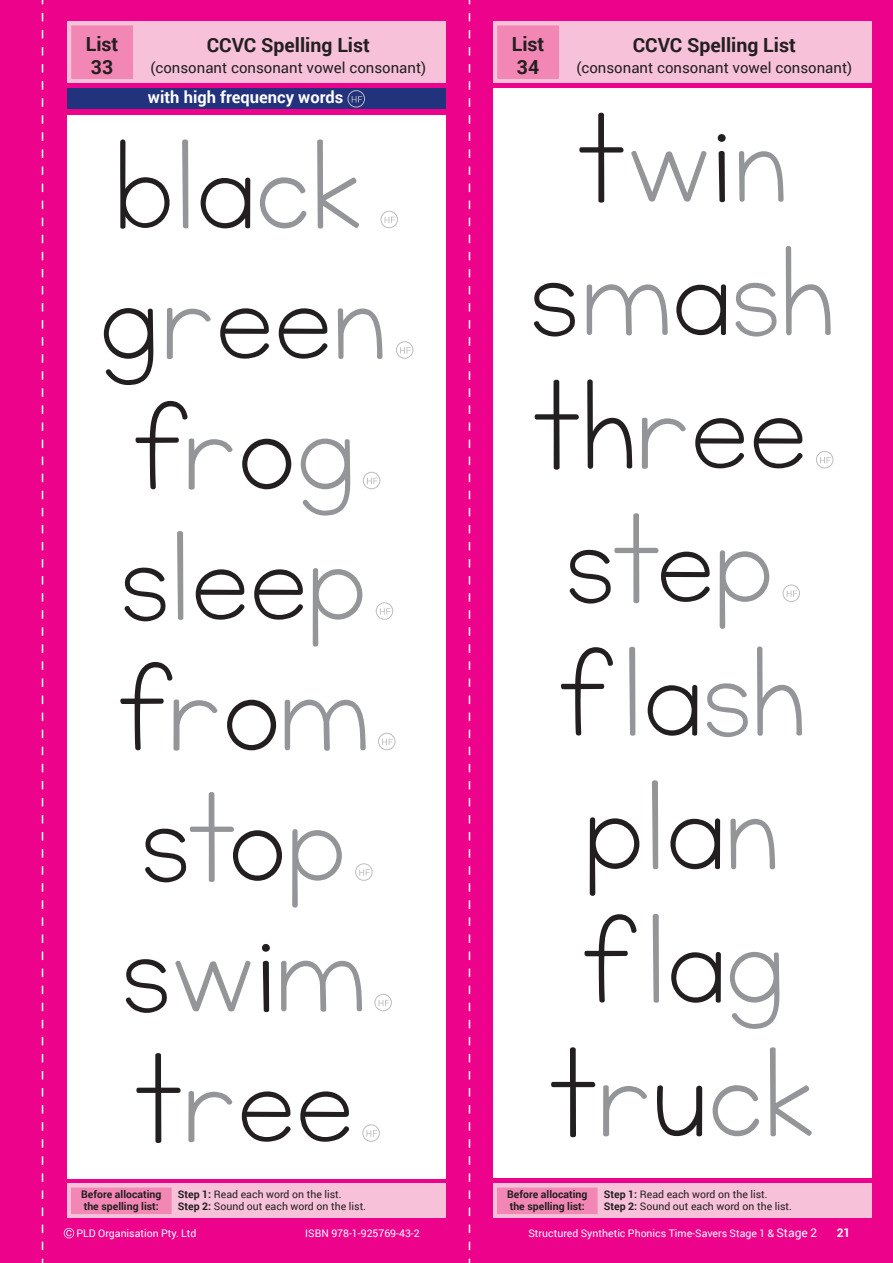
<style>
.page{position:relative;width:893px;height:1263px;background:#ed028c}
.page>*{position:absolute;margin:0;border:0;box-sizing:border-box;transform-origin:0 0}
.t1{font:150px/133.5px "KG Neatly Printed";color:#231f20;text-align:center}
.t2{font:700 19.5px/23.4px "Roboto";color:#231f20}
.t3{font:700 16.5px "Roboto";color:#fff}
.t4{font:15px "Roboto";color:#231f20}
.t5{font:700 12px "Roboto";color:#fff}
.t6{font:10.5px/12px "Roboto";color:#231f20}
.t7{font:10.5px "Roboto";color:#fff}
.t8{font:700 10.5px/12.6px "Roboto";color:#231f20}
.s1{color:#939598}
.s2{font-weight:700}
.s3{font-size:12px}
</style>
<div class="page">
<div style="left:493px;top:88px;width:379px;height:1090px;background:#fff"></div>
<svg style="left:820px;top:457px;width:11px;height:6px"></svg>
<div style="left:816px;top:451px;width:17px;height:17px;border:1px solid #bcbdc0;border-radius:50%"></div>
<svg style="left:787px;top:590px;width:10px;height:7px"></svg>
<div style="left:782px;top:584px;width:18px;height:18px;border:1px solid #bcbdc0;border-radius:50%"></div>
<div style="left:493px;top:21px;width:379px;height:62px;background:#f7c1d9"></div>
<div style="left:498px;top:26px;width:60px;height:52px;background:#f287b6"></div>
<div style="left:497px;top:26px;width:62px;height:52px;border:1px solid #f287b6"></div>
<div style="left:493px;top:1184px;width:379px;height:34px;background:#f7c1d9"></div>
<div style="left:497px;top:1188px;width:100px;height:25px;background:#f287b6"></div>
<div style="left:497px;top:1188px;width:100px;height:26px;border:1px solid #f287b6"></div>
<div style="left:67px;top:21px;width:379px;height:62px;background:#f7c1d9"></div>
<div style="left:67px;top:115px;width:379px;height:1063px;background:#fff"></div>
<svg style="left:385px;top:217px;width:10px;height:6px"></svg>
<div style="left:380px;top:211px;width:18px;height:17px;border:1px solid #bcbdc0;border-radius:50%"></div>
<svg style="left:400px;top:347px;width:11px;height:7px"></svg>
<div style="left:396px;top:341px;width:17px;height:18px;border:1px solid #bcbdc0;border-radius:50%"></div>
<svg style="left:367px;top:478px;width:11px;height:6px"></svg>
<div style="left:363px;top:472px;width:17px;height:17px;border:1px solid #bcbdc0;border-radius:50%"></div>
<svg style="left:380px;top:608px;width:10px;height:7px"></svg>
<div style="left:376px;top:602px;width:17px;height:18px;border:1px solid #bcbdc0;border-radius:50%"></div>
<svg style="left:382px;top:739px;width:11px;height:6px"></svg>
<div style="left:378px;top:733px;width:17px;height:17px;border:1px solid #bcbdc0;border-radius:50%"></div>
<svg style="left:359px;top:869px;width:11px;height:7px"></svg>
<div style="left:355px;top:863px;width:18px;height:18px;border:1px solid #bcbdc0;border-radius:50%"></div>
<svg style="left:379px;top:1000px;width:10px;height:6px"></svg>
<div style="left:374px;top:994px;width:18px;height:17px;border:1px solid #bcbdc0;border-radius:50%"></div>
<svg style="left:366px;top:1130px;width:11px;height:7px"></svg>
<div style="left:362px;top:1124px;width:18px;height:18px;border:1px solid #bcbdc0;border-radius:50%"></div>
<div style="left:67px;top:1184px;width:379px;height:34px;background:#f7c1d9"></div>
<div style="left:72px;top:1188px;width:99px;height:25px;background:#f287b6"></div>
<div style="left:71px;top:1188px;width:100px;height:26px;border:1px solid #f287b6"></div>
<div style="left:72px;top:26px;width:61px;height:52px;background:#f287b6"></div>
<div style="left:67px;top:88px;width:379px;height:21px;background:#22327d"></div>
<svg style="left:352px;top:96px;width:10px;height:6px"></svg>
<div style="left:347px;top:90px;width:18px;height:18px;border:1px solid #bcbdc0;border-radius:50%"></div>
<svg style="left:469px;top:0;width:1px;height:1263px"></svg>
<svg style="left:42px;top:0;width:1px;height:1263px"></svg>
<svg style="left:64px;top:1228px;width:10px;height:10px"></svg>
<h2 class="t2" style="left:86px;top:31px;width:34px">List<br>33</h2>
<h2 class="t2" style="left:207px;top:32px;width:165px">CCVC Spelling List</h2>
<h3 class="t4" style="left:150px;top:57px;width:277px">(consonant consonant vowel consonant)</h3>
<h3 class="t3" style="left:148px;top:86px;width:197px">with high frequency words</h3>
<h1 class="t1" style="left:100px;top:125px;width:290px;line-height:130.5px;text-align:left">b<span class="s1">l</span>a<span class="s1">ck </span>g<span class="s1">r</span>ee<span class="s1">n </span>f<span class="s1">r</span>o<span class="s1">g </span>s<span class="s1">l</span>ee<span class="s1">p </span>f<span class="s1">r</span>o<span class="s1">m </span>s<span class="s1">t</span>o<span class="s1">p </span>s<span class="s1">w</span>i<span class="s1">m </span>t<span class="s1">r</span>ee</h1>
<p class="t8" style="left:81px;top:1187px;width:82px">Before allocating the spelling list:</p>
<p class="t6" style="left:178px;top:1188px;width:190px"><span class="s2">Step 1:</span> Read each word on the list.<br><span class="s2">Step 2:</span> Sound out each word on the list.</p>
<h2 class="t2" style="left:512px;top:31px;width:34px">List<br>34</h2>
<h2 class="t2" style="left:633px;top:32px;width:165px">CCVC Spelling List</h2>
<h3 class="t4" style="left:576px;top:57px;width:277px">(consonant consonant vowel consonant)</h3>
<h1 class="t1" style="left:529px;top:96px;width:308px">t<span class="s1">w</span>i<span class="s1">n </span>s<span class="s1">m</span>a<span class="s1">sh </span>th<span class="s1">r</span>ee s<span class="s1">t</span>e<span class="s1">p </span>f<span class="s1">l</span>a<span class="s1">sh </span>p<span class="s1">l</span>a<span class="s1">n </span>f<span class="s1">l</span>a<span class="s1">g </span>t<span class="s1">r</span>u<span class="s1">ck</span></h1>
<p class="t8" style="left:507px;top:1187px;width:82px">Before allocating the spelling list:</p>
<p class="t6" style="left:604px;top:1188px;width:190px"><span class="s2">Step 1:</span> Read each word on the list.<br><span class="s2">Step 2:</span> Sound out each word on the list.</p>
<p class="t7" style="left:77px;top:1226px;width:121px">PLD Organisation Pty. Ltd</p>
<p class="t7" style="left:305px;top:1226px;width:116px">ISBN 978-1-925769-43-2</p>
<p class="t7" style="left:528px;top:1226px;width:290px">Structured Synthetic Phonics Time-Savers Stage 1 &amp; <span class="s3">Stage 2</span></p>
<p class="t5" style="left:837px;top:1224px;width:15px">21</p>
</div>
